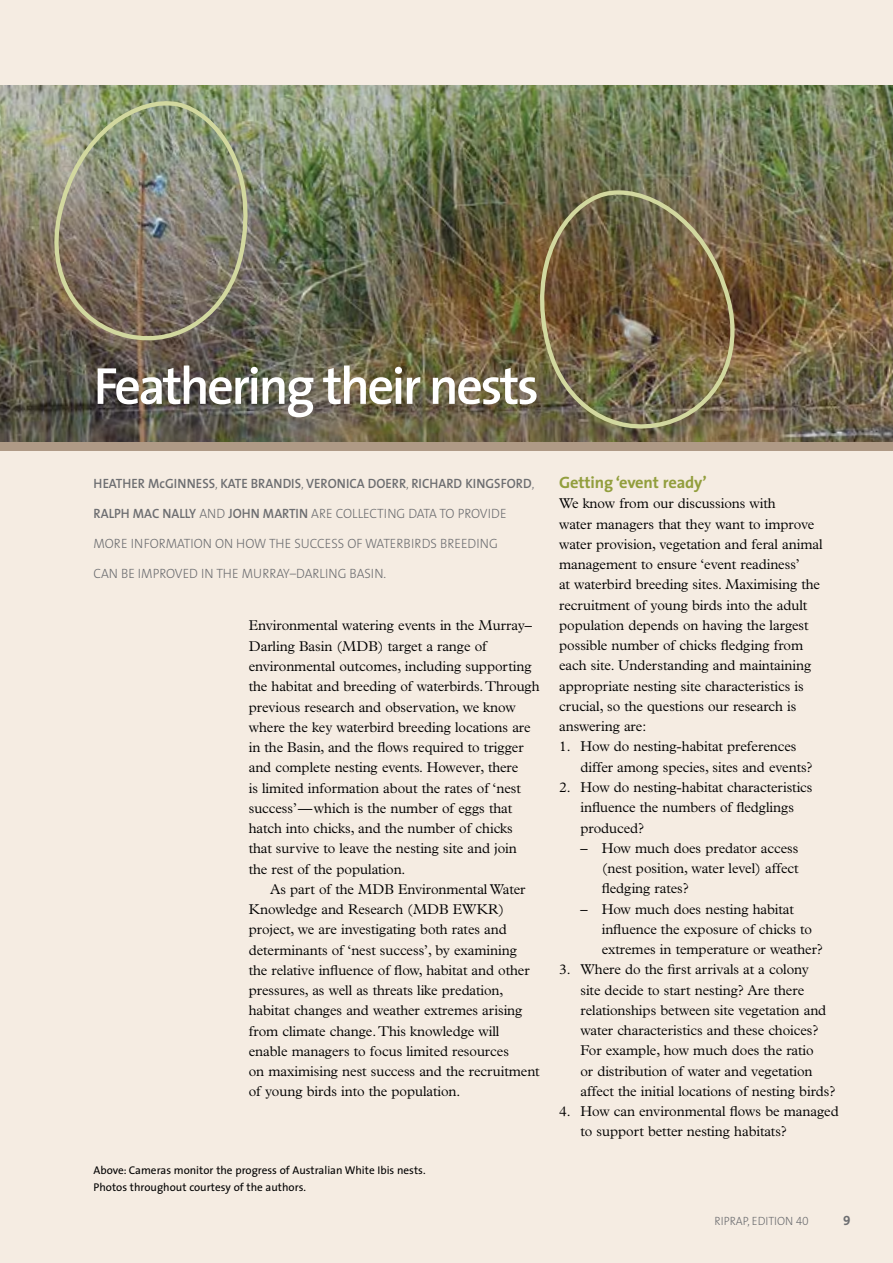
<style>
.page{position:relative;width:893px;height:1263px;background:#f5ece2}
.page>*{position:absolute;margin:0;border:0;box-sizing:border-box;transform-origin:0 0}
.t1{font:600 52.5px "The Sans";letter-spacing:-.05em;color:#fff}
.t2{font:700 16.5px "The Sans";letter-spacing:-.01em;color:#929e3d}
.t3{font:300 14.25px/20.2px "Plantin";letter-spacing:-.005em;color:#000}
.t4{font:300 13.5px "The Sans";color:#6d6e71;scale:.95 1}
.t5{font:600 13.5px "The Sans";color:#6d6e71;scale:.95 1}
.t6{font:13.5px "The Sans Bold Caps";color:#6d6e71;scale:.95 1}
.t7{font:300 12px "The Sans";color:#6d6e71;scale:.95 1}
.t8{font:11.25px/16.5px "The Sans";color:#000}
.s1{font-weight:300}
.s2{font-weight:600}
.s3{font-family:"The Sans Light Caps";font-weight:400}
</style>
<div class="page">
<img style="left:0;top:85px;width:893px;height:357px">
<div style="left:0;top:442px;width:893px;height:9px;background:#af9a86"></div>
<img style="left:42px;top:96px;width:222px;height:256px">
<img style="left:526px;top:184px;width:217px;height:253px">
<h1 class="t1" style="left:94px;top:342px;width:447px">FEATHERING THEIR NESTS</h1>
<p class="t5" style="left:94px;top:472px;width:465px">H EAT HER MCGINNESS<span class="s1">,</span> KAT E BRANDIS<span class="s1">,</span> VERONICA DOERR<span class="s1">,</span> RICHARD KINGSFORD<span class="s1">,</span></p>
<p class="t4" style="left:94px;top:502px;width:436px"><span class="s2">RA LPH MAC NALLY</span> AND <span class="s2">JOHN MARTIN</span> ARE COLLECTING DATA TO PROVIDE</p>
<p class="t4" style="left:94px;top:532px;width:427px">MORE INFORMATION ON HOW THE SUCCESS OF WATERBIRDS BREEDING</p>
<p class="t4" style="left:94px;top:562px;width:310px">CAN BE IMPROVED IN THE MURRAY–DARLING BASIN.</p>
<p class="t3" style="left:249px;top:616px;width:292px">Environmental watering events in the Murray– Darling Basin (MDB) target a range of environmental outcomes, including supporting the habitat and breeding of waterbirds. Through previous research and observation, we know where the key waterbird breeding locations are in the Basin, and the flows required to trigger and complete nesting events. However, there<br>is limited information about the rates of ‘nest success’—which is the number of eggs that hatch into chicks, and the number of chicks<br>that survive to leave the nesting site and join<br>the rest of the population.</p>
<p class="t3" style="left:249px;top:879px;width:292px;text-indent:21px">As part of the MDB Environmental Water Knowledge and Research (MDB EWKR) project, we are investigating both rates and determinants of ‘nest success’, by examining<br>the relative influence of flow, habitat and other pressures, as well as threats like predation, habitat changes and weather extremes arising from climate change. This knowledge will enable managers to focus limited resources<br>on maximising nest success and the recruitment of young birds into the population.</p>
<p class="t8" style="left:94px;top:1162px;width:334px">Above: Cameras monitor the progress of Australian White Ibis nests.<br>Photos throughout courtesy of the authors.</p>
<p class="t2" style="left:559px;top:469px;width:149px">Getting ‘event ready’</p>
<p class="t3" style="left:559px;top:494px;width:265px">We know from our discussions with<br>water managers that they want to improve water provision, vegetation and feral animal management to ensure ‘event readiness’<br>at waterbird breeding sites. Maximising the recruitment of young birds into the adult population depends on having the largest possible number of chicks fledging from each site. Understanding and maintaining appropriate nesting site characteristics is crucial, so the questions our research is answering are:</p>
<p class="t3" style="left:580px;top:737px;width:234px;text-indent:-21px">1. How do nesting-habitat preferences differ among species, sites and events?</p>
<p class="t3" style="left:580px;top:777px;width:234px;text-indent:-21px">2. How do nesting-habitat characteristics influence the numbers of fledglings produced?</p>
<p class="t3" style="left:602px;top:838px;width:198px;text-align:justify;text-indent:-21px">– How much does predator access (nest position, water level) affect fledging rates?</p>
<p class="t3" style="left:602px;top:899px;width:223px;text-indent:-21px">– How much does nesting habitat influence the exposure of chicks to extremes in temperature or weather?</p>
<p class="t3" style="left:580px;top:959px;width:257px;text-indent:-21px">3. Where do the first arrivals at a colony<br>site decide to start nesting? Are there relationships between site vegetation and water characteristics and these choices?<br>For example, how much does the ratio<br>or distribution of water and vegetation affect the initial locations of nesting birds?</p>
<p class="t3" style="left:580px;top:1101px;width:260px;text-indent:-21px">4. How can environmental flows be managed to support better nesting habitats?</p>
<p class="t7" style="left:714px;top:1211px;width:101px">RIPRAP, E DITION <span class="s3">40</span></p>
<p class="t6" style="left:843px;top:1209px;width:9px">9</p>
</div>
